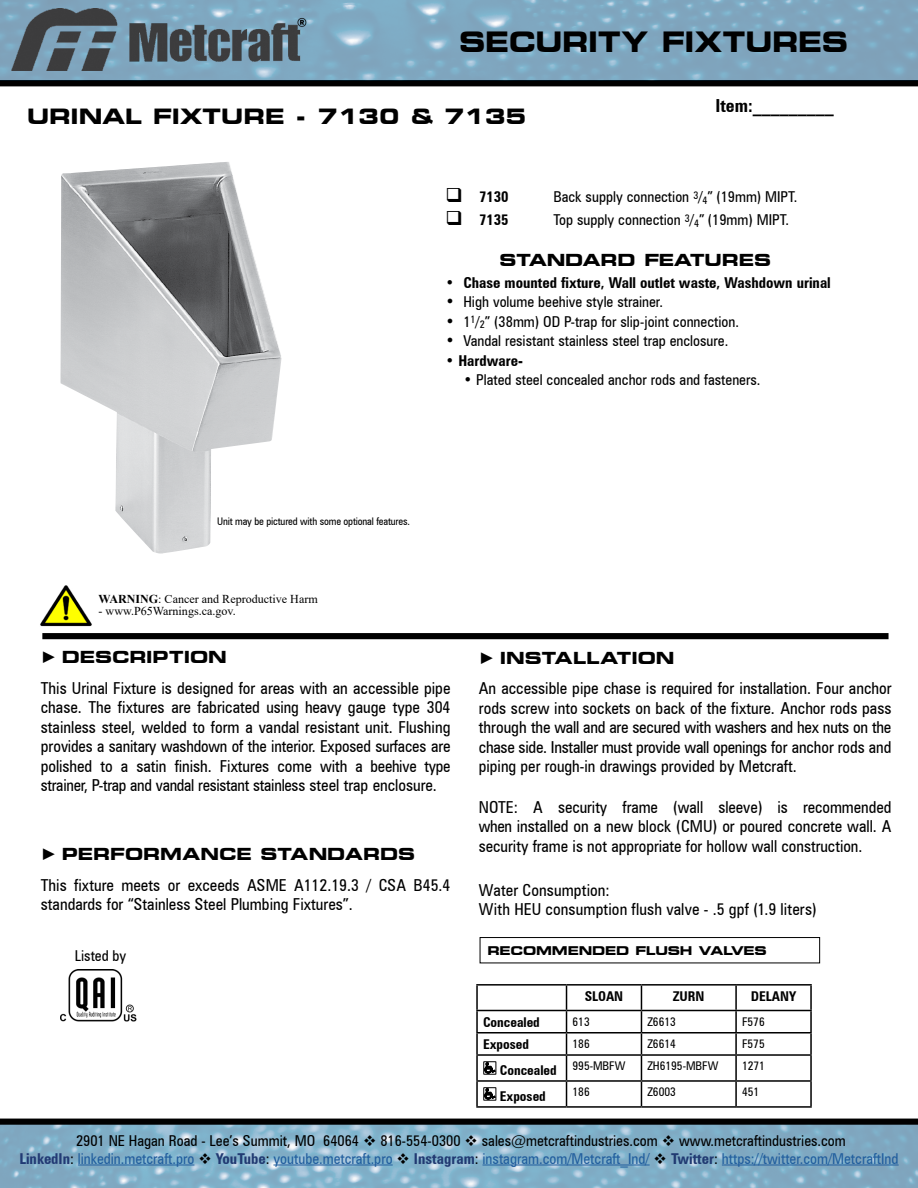
<style>
.page{position:relative;width:918px;height:1188px;background:#fff}
.page>*{position:absolute;margin:0;border:0;box-sizing:border-box;transform-origin:0 0}
.t1{font:700 expanded 27.9px "Square 721 BT";letter-spacing:-.005em;color:#000;scale:.92 1}
.t2{font:700 expanded 21px "Square 721 BT";color:#000}
.t3{font:700 condensed 18px "Zurich BT";color:#000}
.t4{font:condensed 16.5px/19.5px "Zurich BT";color:#000;text-align:justify}
.t5{font:700 expanded 16.5px "Square 721 BT";color:#000}
.t6{font:condensed 15px/18px "Zurich BT";color:#000;text-align:center}
.t7{font:700 condensed 15px "Zurich BT";color:#000}
.t8{font:700 condensed 13.5px "Zurich BT";color:#000}
.t9{font:12px "Times New Roman";color:#000}
.t10{font:condensed 12px "Zurich BT";color:#000}
.t11{font:700 expanded 12px "Square 721 BT";letter-spacing:-.01em;color:#000}
.t12{font:condensed 10.5px "Zurich BT";letter-spacing:-.015em;color:#000}
.s1{font-weight:400}
.s2{font-size:15.75px}
.s3{font-weight:700}
.s4{font-family:"Times New Roman";font-weight:400;font-stretch:normal}
.s5{font-weight:700;color:#223a74}
.s6{color:#215e9e}
.s7{font-weight:700;color:#213a72}
</style>
<div class="page">
<svg style="left:0;top:0;width:918px;height:80px;background:#80a8c1"></svg>
<svg style="left:0;top:1125px;width:918px;height:63px;background:#85b1c9"></svg>
<svg style="left:0;top:80px;width:918px;height:6px;background:#000305"></svg>
<svg style="left:0;top:1119px;width:918px;height:6px;background:#060809"></svg>
<hr style="left:78px;top:1165px;width:116px;height:1px;background:#215e9e">
<hr style="left:273px;top:1165px;width:120px;height:1px;background:#215e9e">
<hr style="left:483px;top:1165px;width:167px;height:1px;background:#215e9e">
<hr style="left:722px;top:1165px;width:177px;height:1px;background:#215e9e">
<img style="left:12px;top:8px;width:300px;height:62px">
<img style="left:61px;top:162px;width:221px;height:391px">
<div style="left:42px;top:633px;width:847px;height:6px;border:2px solid #000"></div>
<img style="left:61px;top:969px;width:75px;height:53px">
<div style="left:480px;top:937px;width:340px;height:26px;border:1px solid #000"></div>
<hr style="left:476px;top:984px;width:91px;height:2px;background:#000">
<hr style="left:476px;top:986px;width:2px;height:24px;background:#000">
<hr style="left:567px;top:984px;width:74px;height:2px;background:#000">
<hr style="left:641px;top:984px;width:95px;height:2px;background:#000">
<hr style="left:736px;top:984px;width:76px;height:2px;background:#000">
<hr style="left:735px;top:986px;width:2px;height:24px;background:#000">
<hr style="left:810px;top:986px;width:2px;height:24px;background:#000">
<hr style="left:476px;top:1010px;width:91px;height:1px;background:#000">
<hr style="left:476px;top:1011px;width:2px;height:21px;background:#000">
<hr style="left:567px;top:1010px;width:74px;height:1px;background:#000">
<hr style="left:641px;top:1010px;width:95px;height:1px;background:#000">
<hr style="left:736px;top:1010px;width:76px;height:1px;background:#000">
<hr style="left:735px;top:1011px;width:2px;height:21px;background:#000">
<hr style="left:810px;top:1011px;width:2px;height:21px;background:#000">
<hr style="left:476px;top:1032px;width:91px;height:2px;background:#000">
<hr style="left:476px;top:1034px;width:2px;height:20px;background:#000">
<hr style="left:567px;top:1032px;width:74px;height:2px;background:#000">
<hr style="left:641px;top:1032px;width:95px;height:2px;background:#000">
<hr style="left:736px;top:1032px;width:76px;height:2px;background:#000">
<hr style="left:735px;top:1034px;width:2px;height:20px;background:#000">
<hr style="left:810px;top:1034px;width:2px;height:20px;background:#000">
<hr style="left:476px;top:1054px;width:91px;height:2px;background:#000">
<hr style="left:476px;top:1056px;width:2px;height:24px;background:#000">
<hr style="left:567px;top:1054px;width:74px;height:2px;background:#000">
<hr style="left:641px;top:1054px;width:95px;height:2px;background:#000">
<hr style="left:736px;top:1054px;width:76px;height:2px;background:#000">
<hr style="left:735px;top:1056px;width:2px;height:24px;background:#000">
<hr style="left:810px;top:1056px;width:2px;height:24px;background:#000">
<hr style="left:476px;top:1080px;width:91px;height:2px;background:#000">
<hr style="left:476px;top:1082px;width:2px;height:24px;background:#000">
<hr style="left:567px;top:1080px;width:74px;height:2px;background:#000">
<svg style="left:566px;top:986px;width:1px;height:120px"></svg>
<hr style="left:641px;top:1080px;width:95px;height:2px;background:#000">
<svg style="left:641px;top:986px;width:1px;height:120px"></svg>
<hr style="left:736px;top:1080px;width:76px;height:2px;background:#000">
<hr style="left:735px;top:1082px;width:2px;height:24px;background:#000">
<hr style="left:810px;top:1082px;width:2px;height:24px;background:#000">
<hr style="left:476px;top:1106px;width:91px;height:2px;background:#000">
<hr style="left:567px;top:1106px;width:74px;height:2px;background:#000">
<hr style="left:641px;top:1106px;width:95px;height:2px;background:#000">
<hr style="left:736px;top:1106px;width:76px;height:2px;background:#000">
<div style="left:483px;top:1061px;width:14px;height:14px;border:1px solid #fff"></div>
<div style="left:484px;top:1062px;width:12px;height:12px;border:1px solid #000"></div>
<svg style="left:485px;top:1063px;width:10px;height:11px"></svg>
<div style="left:483px;top:1087px;width:14px;height:14px;border:1px solid #fff"></div>
<div style="left:484px;top:1088px;width:12px;height:12px;border:1px solid #000"></div>
<svg style="left:485px;top:1089px;width:10px;height:11px"></svg>
<img style="left:40px;top:585px;width:52px;height:42px">
<h1 class="t1" style="left:459px;top:26px;width:424px">SECURITY FIXTURES</h1>
<p class="t2" style="left:27px;top:104px;width:501px">URINAL FIXTURE - 7130 &amp; 7135</p>
<p class="t3" style="left:716px;top:95px;width:120px">Item:_________</p>
<p class="t7" style="left:445px;top:188px;width:65px">❑ 7130</p>
<p class="t6" style="left:553px;top:188px;width:245px">Back supply connection <sup>3</sup>/<sub>4</sub>” (19mm) MIPT.</p>
<p class="t7" style="left:445px;top:211px;width:65px">❑ 7135</p>
<p class="t6" style="left:553px;top:211px;width:237px">Top supply connection <sup>3</sup>/<sub>4</sub>” (19mm) MIPT.</p>
<p class="t5" style="left:499px;top:250px;width:273px">STANDARD FEATURES</p>
<p class="t7" style="left:445px;top:273px;width:387px"><span class="s1">•</span> Chase mounted fixture, Wall outlet waste, Washdown urinal</p>
<p class="t6" style="left:445px;top:293px;width:219px"><span class="s2">•</span> High volume beehive style strainer.</p>
<p class="t6" style="left:445px;top:312px;width:295px"><span class="s2">•</span> 1<sup>1</sup>/<sub>2</sub>” (38mm) OD P-trap for slip-joint connection.</p>
<p class="t6" style="left:445px;top:332px;width:284px"><span class="s2">•</span> Vandal resistant stainless steel trap enclosure.</p>
<p class="t7" style="left:445px;top:351px;width:79px">• Hardware-</p>
<p class="t6" style="left:463px;top:371px;width:298px">• Plated steel concealed anchor rods and fasteners.</p>
<p class="t12" style="left:217px;top:515px;width:194px">Unit may be pictured with some optional features.</p>
<p class="t9" style="left:99px;top:590px;width:221px"><span class="s3">WARNING</span>: Cancer and Reproductive Harm</p>
<p class="t9" style="left:99px;top:602px;width:139px">- www.P65Warnings.ca.gov.</p>
<p class="t5" style="left:41px;top:647px;width:188px"><span class="s4">►</span> DESCRIPTION</p>
<p class="t4" style="left:41px;top:678px;width:411px">This Urinal Fixture is designed for areas with an accessible pipe chase. The fixtures are fabricated using heavy gauge type 304 stainless steel, welded to form a vandal resistant unit. Flushing provides a sanitary washdown of the interior. Exposed surfaces are polished to a satin finish. Fixtures come with a beehive type strainer, P-trap and vandal resistant stainless steel trap enclosure.</p>
<p class="t5" style="left:41px;top:845px;width:376px"><span class="s4">►</span> PERFORMANCE STANDARDS</p>
<p class="t4" style="left:41px;top:875px;width:411px">This fixture meets or exceeds ASME A112.19.3 / CSA B45.4 standards for “Stainless Steel Plumbing Fixtures”.</p>
<p class="t5" style="left:479px;top:648px;width:197px"><span class="s4">►</span> INSTALLATION</p>
<p class="t4" style="left:479px;top:679px;width:414px">An accessible pipe chase is required for installation. Four anchor rods screw into sockets on back of the fixture. Anchor rods pass through the wall and are secured with washers and hex nuts on the chase side. Installer must provide wall openings for anchor rods and piping per rough-in drawings provided by Metcraft.</p>
<p class="t4" style="left:479px;top:797px;width:414px">NOTE: A security frame (wall sleeve) is recommended when installed on a new block (CMU) or poured concrete wall. A security frame is not appropriate for hollow wall construction.</p>
<p class="t4" style="left:479px;top:880px;width:339px">Water Consumption:<br>With HEU consumption flush valve - .5 gpf (1.9 liters)</p>
<p class="t6" style="left:75px;top:946px;width:53px">Listed by</p>
<p class="t11" style="left:487px;top:943px;width:281px">RECOMMENDED FLUSH VALVES</p>
<p class="t8" style="left:585px;top:988px;width:40px">SLOAN</p>
<p class="t8" style="left:673px;top:988px;width:33px">ZURN</p>
<p class="t8" style="left:751px;top:988px;width:47px">DELANY</p>
<p class="t8" style="left:483px;top:1014px;width:58px">Concealed</p>
<p class="t10" style="left:573px;top:1014px;width:19px">613</p>
<p class="t10" style="left:647px;top:1014px;width:30px">Z6613</p>
<p class="t10" style="left:742px;top:1014px;width:24px">F576</p>
<p class="t8" style="left:483px;top:1036px;width:47px">Exposed</p>
<p class="t10" style="left:573px;top:1036px;width:19px">186</p>
<p class="t10" style="left:647px;top:1036px;width:30px">Z6614</p>
<p class="t10" style="left:742px;top:1036px;width:24px">F575</p>
<p class="t8" style="left:500px;top:1062px;width:127px">Concealed <sup>995-MBFW</sup></p>
<p class="t10" style="left:647px;top:1059px;width:72px">ZH6195-MBFW</p>
<p class="t10" style="left:742px;top:1059px;width:24px">1271</p>
<p class="t8" style="left:500px;top:1088px;width:47px">Exposed</p>
<p class="t10" style="left:573px;top:1085px;width:19px">186</p>
<p class="t10" style="left:647px;top:1085px;width:30px">Z6003</p>
<p class="t10" style="left:742px;top:1085px;width:19px">451</p>
<p class="t6" style="left:19px;top:1131px;width:881px">2901 NE Hagan Road - Lee’s Summit, MO 64064 ❖ 816-554-0300 ❖ sales@metcraftindustries.com ❖ www.metcraftindustries.com<br><span class="s5">LinkedIn</span>: <span class="s6">linkedin.metcraft.pro</span> ❖ <span class="s7">YouTube</span>: <span class="s6">youtube.metcraft.pro</span> ❖ <span class="s7">Instagram</span>: <span class="s6">instagram.com/Metcraft_Ind/</span> ❖ <span class="s7">Twitter</span>: <span class="s6">https://twitter.com/MetcraftInd</span></p>
</div>
